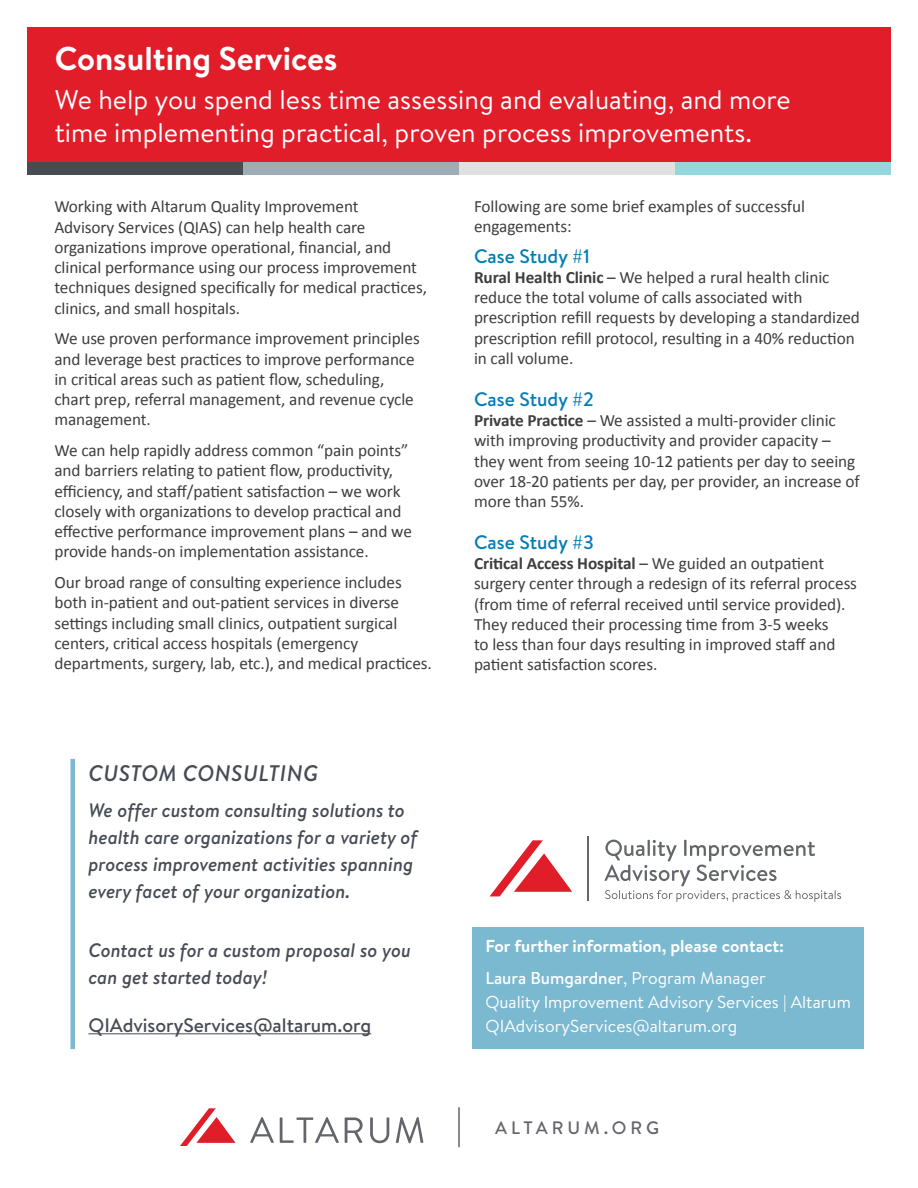
<style>
.page{position:relative;width:918px;height:1188px;background:#fff}
.page>*{position:absolute;margin:0;border:0;box-sizing:border-box;transform-origin:0 0}
.H1_-_Brandon_Text{font:700 33px "Brandon Text";color:#fff}
.H1_-_Brandon_Text-2{font:27px/33px "Brandon Text";color:#fff}
.Quote_-_Freight_Text{font:italic 500 22.5px "Brandon Text";letter-spacing:.02em;color:#464b54}
.Quote_-_Freight_Text-2{font:italic 500 19.5px/27px "Brandon Text";color:#464b54}
.H3_-_Brandon_Text{font:500 19.5px "Brandon Text";color:#007db5}
.Quote_-_Freight_Text-3{font:500 19.5px "Brandon Text";color:#464b54}
.t1{font:500 18px "Brandon Text";letter-spacing:.22em;color:#64656a}
.H3_-_Brandon_Text-2{font:17.25px/20.2px "Calibri";letter-spacing:-.005em;color:#3e3e3f}
.Paragraph{font:17.25px/24px "Brandon Text";color:#fff}
.Paragraph-2{font:700 17.25px "Brandon Text";color:#fff}
.s1{font-weight:700}
.s2{font-weight:500}
</style>
<div class="page">
<div style="left:675px;top:162px;width:216px;height:13px;background:#93d6dc"></div>
<div style="left:459px;top:162px;width:216px;height:13px;background:#dfe1e0"></div>
<div style="left:243px;top:162px;width:216px;height:13px;background:#9eacb7"></div>
<div style="left:27px;top:162px;width:216px;height:13px;background:#464b54"></div>
<div style="left:27px;top:27px;width:864px;height:135px;background:#e11d29"></div>
<hr style="left:458px;top:1108px;width:2px;height:39px;background:#64656a">
<svg style="left:250px;top:1117px;width:24px;height:26px"></svg>
<svg style="left:280px;top:1117px;width:59px;height:26px"></svg>
<svg style="left:345px;top:1117px;width:18px;height:26px"></svg>
<svg style="left:370px;top:1117px;width:19px;height:26px"></svg>
<svg style="left:396px;top:1117px;width:27px;height:26px"></svg>
<svg style="left:180px;top:1108px;width:56px;height:38px"></svg>
<div style="left:70px;top:759px;width:5px;height:290px;background:#7bb9d1"></div>
<hr style="left:88px;top:1033px;width:283px;height:1px;background:#464b54">
<div style="left:472px;top:927px;width:392px;height:121px;background:#7bb9d1"></div>
<svg style="left:490px;top:840px;width:82px;height:56px"></svg>
<hr style="left:588px;top:836px;width:1px;height:64px;background:#63666a">
<svg style="left:604px;top:840px;width:237px;height:62px"></svg>
<p class="H1_-_Brandon_Text" style="left:55px;top:35px;width:284px">Consulting Services</p>
<p class="H1_-_Brandon_Text-2" style="left:55px;top:82px;width:738px">We help you spend less time assessing and evaluating, and more time implementing practical, proven process improvements.</p>
<p class="H3_-_Brandon_Text-2" style="left:54px;top:197px;width:374px">Working with Altarum Quality Improvement<br>Advisory Services (QIAS) can help health care organizations improve operational, financial, and clinical performance using our process improvement techniques designed specifically for medical practices, clinics, and small hospitals.</p>
<p class="H3_-_Brandon_Text-2" style="left:54px;top:329px;width:367px">We use proven performance improvement principles and leverage best practices to improve performance in critical areas such as patient flow, scheduling, chart prep, referral management, and revenue cycle management.</p>
<p class="H3_-_Brandon_Text-2" style="left:54px;top:440px;width:359px">We can help rapidly address common “pain points” and barriers relating to patient flow, productivity, efficiency, and staff/patient satisfaction – we work closely with organizations to develop practical and effective performance improvement plans – and we provide hands-on implementation assistance.</p>
<p class="H3_-_Brandon_Text-2" style="left:54px;top:572px;width:379px">Our broad range of consulting experience includes both in-patient and out-patient services in diverse settings including small clinics, outpatient surgical centers, critical access hospitals (emergency departments, surgery, lab, etc.), and medical practices.</p>
<p class="Quote_-_Freight_Text" style="left:89px;top:757px;width:231px">CUSTOM CONSULTING</p>
<p class="Quote_-_Freight_Text-2" style="left:88px;top:797px;width:331px">We offer custom consulting solutions to health care organizations for a variety of process improvement activities spanning every facet of your organization.</p>
<p class="Quote_-_Freight_Text-2" style="left:88px;top:936px;width:324px">Contact us for a custom proposal so you can get started today!</p>
<p class="Quote_-_Freight_Text-3" style="left:88px;top:1012px;width:284px">QIAdvisoryServices@altarum.org</p>
<p class="H3_-_Brandon_Text-2" style="left:474px;top:197px;width:332px;line-height:19.5px">Following are some brief examples of successful engagements:</p>
<p class="H3_-_Brandon_Text" style="left:474px;top:243px;width:118px">Case Study #1</p>
<p class="H3_-_Brandon_Text-2" style="left:474px;top:267px;width:387px"><span class="s1">Rural Health Clinic</span> – We helped a rural health clinic reduce the total volume of calls associated with prescription refill requests by developing a standardized prescription refill protocol, resulting in a 40% reduction in call volume.</p>
<p class="H3_-_Brandon_Text" style="left:474px;top:386px;width:122px">Case Study #2</p>
<p class="H3_-_Brandon_Text-2" style="left:474px;top:410px;width:387px"><span class="s1">Private Practice</span> – We assisted a multi-provider clinic with improving productivity and provider capacity – they went from seeing 10-12 patients per day to seeing over 18-20 patients per day, per provider, an increase of more than 55%.</p>
<p class="H3_-_Brandon_Text" style="left:474px;top:529px;width:122px">Case Study #3</p>
<p class="H3_-_Brandon_Text-2" style="left:474px;top:553px;width:385px"><span class="s1">Critical Access Hospital</span> – We guided an outpatient surgery center through a redesign of its referral process (from time of referral received until service provided).<br>They reduced their processing time from 3-5 weeks<br>to less than four days resulting in improved staff and patient satisfaction scores.</p>
<p class="Paragraph-2" style="left:485px;top:934px;width:300px">For further information, please contact:</p>
<p class="Paragraph" style="left:485px;top:965px;width:367px"><span class="s2">Laura Bumgardner</span>, Program Manager<br>Quality Improvement Advisory Services | Altarum<br>QIAdvisoryServices@altarum.org</p>
<p class="t1" style="left:495px;top:1115px;width:166px">ALTARUM.ORG</p>
</div>
